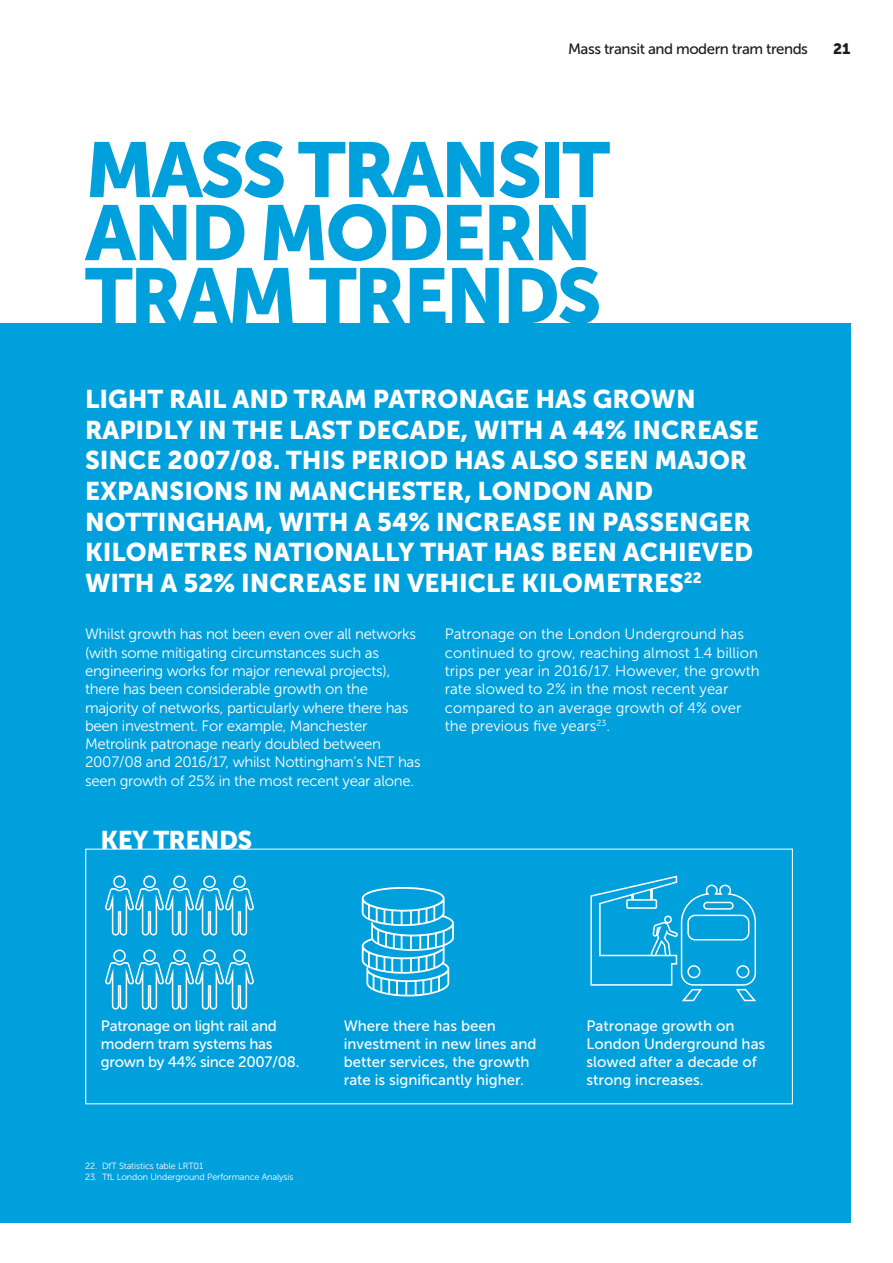
<style>
.page{position:relative;width:893px;height:1263px;background:#fff}
.page>*{position:absolute;margin:0;border:0;box-sizing:border-box;transform-origin:0 0}
.t1{font:77.25px/63px "Museo Sans 900";letter-spacing:-.04em;color:#00a0dd}
.t2{font:25.5px/30.6px "Museo Sans 900";color:#fff}
.t3{font:25.5px "Museo Sans 900";letter-spacing:-.02em;color:#fff}
.t4{font:15px/18.3px "Museo Sans 300";letter-spacing:-.02em;color:#fff}
.t5{font:15px/18.3px "Museo Sans 300";color:#fff}
.t6{font:15px/18px "Museo Sans 500";color:#fff}
.t7{font:15px/18px "Museo Sans 500";letter-spacing:-.02em;color:#fff}
.t8{font:15px "Museo Sans 500";letter-spacing:-.03em;color:#1d1d1b}
.t9{font:15px "Museo Sans 900";color:#1d1d1b}
.t10{font:9px "Museo Sans 300";letter-spacing:-.01em;color:#fff}
</style>
<div class="page">
<div style="left:0;top:323px;width:850px;height:899px;background:#00a0dd"></div>
<svg style="left:362px;top:887px;width:92px;height:109px"></svg>
<div style="left:113px;top:875px;width:13px;height:13px;border:2px solid #fff;border-radius:50%"></div>
<div style="left:143px;top:875px;width:13px;height:13px;border:2px solid #fff;border-radius:50%"></div>
<div style="left:173px;top:875px;width:13px;height:13px;border:2px solid #fff;border-radius:50%"></div>
<div style="left:203px;top:875px;width:13px;height:13px;border:2px solid #fff;border-radius:50%"></div>
<svg style="left:105px;top:887px;width:149px;height:49px"></svg>
<div style="left:233px;top:875px;width:13px;height:13px;border:2px solid #fff;border-radius:50%"></div>
<div style="left:113px;top:949px;width:13px;height:13px;border:2px solid #fff;border-radius:50%"></div>
<div style="left:143px;top:949px;width:13px;height:13px;border:2px solid #fff;border-radius:50%"></div>
<div style="left:173px;top:949px;width:13px;height:13px;border:2px solid #fff;border-radius:50%"></div>
<div style="left:203px;top:949px;width:13px;height:13px;border:2px solid #fff;border-radius:50%"></div>
<svg style="left:105px;top:961px;width:149px;height:49px"></svg>
<div style="left:233px;top:949px;width:13px;height:13px;border:2px solid #fff;border-radius:50%"></div>
<svg style="left:590px;top:875px;width:167px;height:127px"></svg>
<p class="t8" style="left:568px;top:40px;width:241px">Mass transit and modern tram trends</p>
<p class="t9" style="left:833px;top:40px;width:19px">21</p>
<p class="t1" style="left:85px;top:138px;width:527px">MASS TRANSIT<br>AND MODERN<br>TRAM TRENDS</p>
<p class="t2" style="left:85px;top:384px;width:675px">LIGHT RAIL AND TRAM PATRONAGE HAS GROWN RAPIDLY IN THE LAST DECADE, WITH A 44% INCREASE SINCE 2007/08. THIS PERIOD HAS ALSO SEEN MAJOR EXPANSIONS IN MANCHESTER, LONDON AND NOTTINGHAM, WITH A 54% INCREASE IN PASSENGER KILOMETRES NATIONALLY THAT HAS BEEN ACHIEVED WITH A 52% INCREASE IN VEHICLE KILOMETRES<sup>22</sup></p>
<p class="t4" style="left:85px;top:625px;width:337px">Whilst growth has not been even over all networks (with some mitigating circumstances such as engineering works for major renewal projects), there has been considerable growth on the majority of networks, particularly where there has been investment. For example, Manchester Metrolink patronage nearly doubled between 2007/08 and 2016/17, whilst Nottingham’s NET has seen growth of 25% in the most recent year alone.</p>
<p class="t5" style="left:445px;top:625px;width:316px">Patronage on the London Underground has continued to grow, reaching almost 1.4 billion trips per year in 2016/17. However, the growth rate slowed to 2% in the most recent year compared to an average growth of 4% over the previous five years<sup>23</sup>.</p>
<p class="t3" style="left:101px;top:825px;width:153px">KEY TRENDS</p>
<p class="t7" style="left:101px;top:1017px;width:200px">Patronage on light rail and modern tram systems has grown by 44% since 2007/08.</p>
<p class="t6" style="left:344px;top:1017px;width:194px">Where there has been investment in new lines and better services, the growth rate is significantly higher.</p>
<p class="t6" style="left:586px;top:1017px;width:180px">Patronage growth on<br>London Underground has slowed after a decade of strong increases.</p>
<p class="t10" style="left:85px;top:1161px;width:120px">22. DfT Statistics table LRT01</p>
<p class="t10" style="left:85px;top:1172px;width:210px">23. TfL London Underground Performance Analysis</p>
</div>
